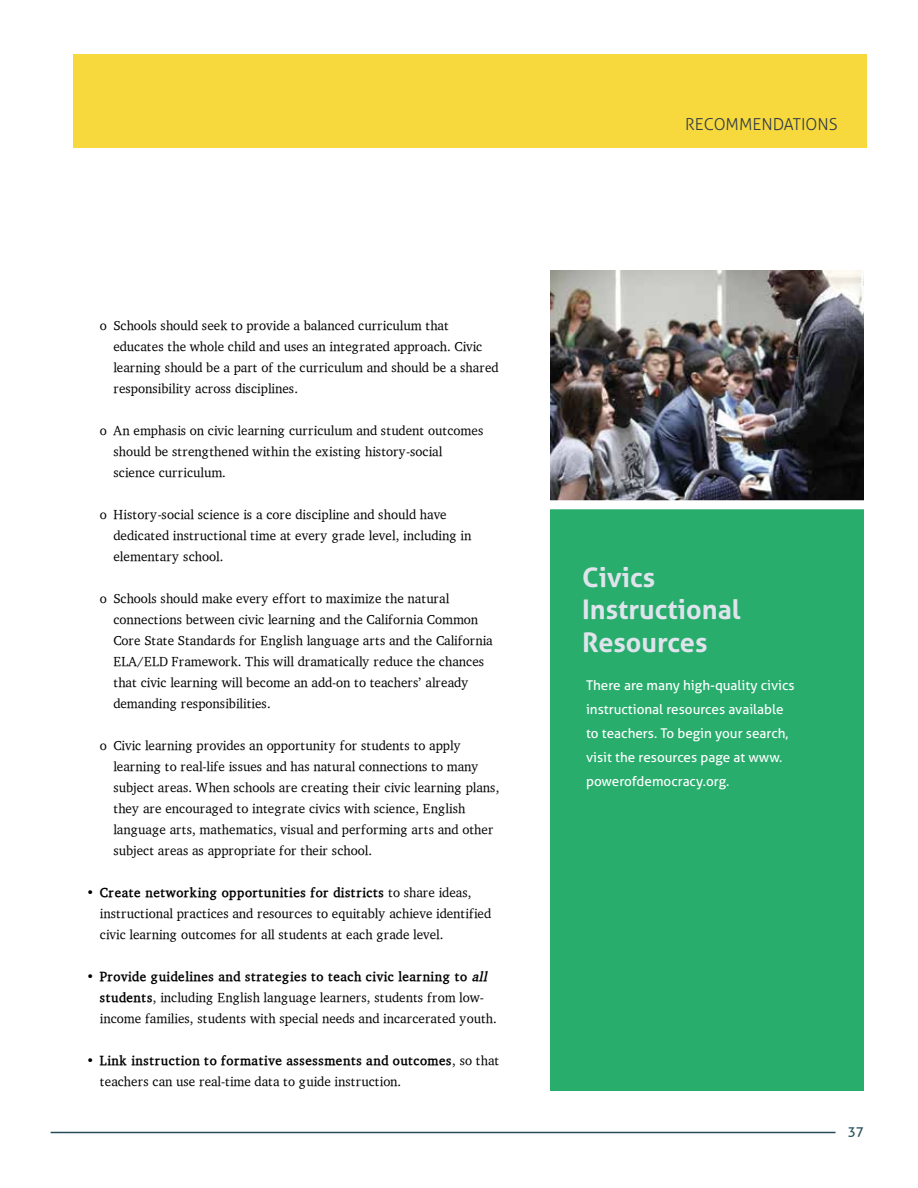
<style>
.page{position:relative;width:918px;height:1188px;background:#fff}
.page>*{position:absolute;margin:0;border:0;box-sizing:border-box;transform-origin:0 0}
.t1{font:700 27px/32.4px "Aller";color:#dfe3eb}
.t2{font:300 16.5px "Aller";color:#343e48}
.t3{font:13.5px/21px "Challenge Normal";color:#000}
.t4{font:700 13.5px "Challenge";color:#000}
.t5{font:13.5px/24px "Aller";color:#fff}
.t6{font:13.5px "Aller";color:#264c5a}
.s1{font-family:"Challenge Normal";font-weight:400}
.s2{font-style:italic}
.s3{font-family:"Challenge";font-weight:700}
</style>
<div class="page">
<hr style="left:51px;top:1132px;width:785px;height:1px;background:#264c5a">
<div style="left:551px;top:507px;width:313px;height:584px;background:#28ad6d"></div>
<div style="left:73px;top:54px;width:793px;height:93px;background:#f7d93e"></div>
<img style="left:551px;top:270px;width:313px;height:230px">
<div style="left:542px;top:500px;width:350px;height:9px;background:#fff"></div>
<p class="t3" style="left:113px;top:314px;width:387px;text-indent:-14px">o Schools should seek to provide a balanced curriculum that educates the whole child and uses an integrated approach. Civic learning should be a part of the curriculum and should be a shared responsibility across disciplines.</p>
<p class="t3" style="left:113px;top:419px;width:372px;text-indent:-14px">o An emphasis on civic learning curriculum and student outcomes should be strengthened within the existing history-social science curriculum.</p>
<p class="t3" style="left:113px;top:503px;width:360px;text-indent:-14px">o History-social science is a core discipline and should have dedicated instructional time at every grade level, including in elementary school.</p>
<p class="t3" style="left:113px;top:587px;width:381px;text-indent:-14px">o Schools should make every effort to maximize the natural connections between civic learning and the California Common Core State Standards for English language arts and the California ELA/ELD Framework. This will dramatically reduce the chances that civic learning will become an add-on to teachers’ already demanding responsibilities.</p>
<p class="t3" style="left:113px;top:734px;width:388px;text-indent:-14px">o Civic learning provides an opportunity for students to apply learning to real-life issues and has natural connections to many subject areas. When schools are creating their civic learning plans, they are encouraged to integrate civics with science, English language arts, mathematics, visual and performing arts and other subject areas as appropriate for their school.</p>
<p class="t4" style="left:86px;top:884px;width:387px"><span class="s1">•</span> Create networking opportunities for districts <span class="s1">to share ideas,</span></p>
<p class="t3" style="left:100px;top:902px;width:393px">instructional practices and resources to equitably achieve identified civic learning outcomes for all students at each grade level.</p>
<p class="t4" style="left:86px;top:968px;width:403px"><span class="s1">•</span> Provide guidelines and strategies to teach civic learning to <span class="s2">all</span></p>
<p class="t3" style="left:100px;top:986px;width:399px"><span class="s3">students</span>, including English language learners, students from low&shy;income families, students with special needs and incarcerated youth.</p>
<p class="t4" style="left:86px;top:1052px;width:415px"><span class="s1">•</span> Link instruction to formative assessments and outcomes<span class="s1">, so that</span></p>
<p class="t3" style="left:100px;top:1070px;width:303px">teachers can use real-time data to guide instruction.</p>
<p class="t2" style="left:685px;top:114px;width:96px">RECOMM ENDATI</p>
<p class="t2" style="left:805px;top:114px;width:32px">ONS</p>
<h1 class="t1" style="left:582px;top:561px;width:160px">Civics<br>Instructional<br>Resources</h1>
<p class="t5" style="left:586px;top:674px;width:210px">There are many high-quality civics instructional resources available to teachers. To begin your search, visit the resources page at www. powerofdemocracy.org.</p>
<p class="t6" style="left:848px;top:1123px;width:18px">37</p>
</div>
